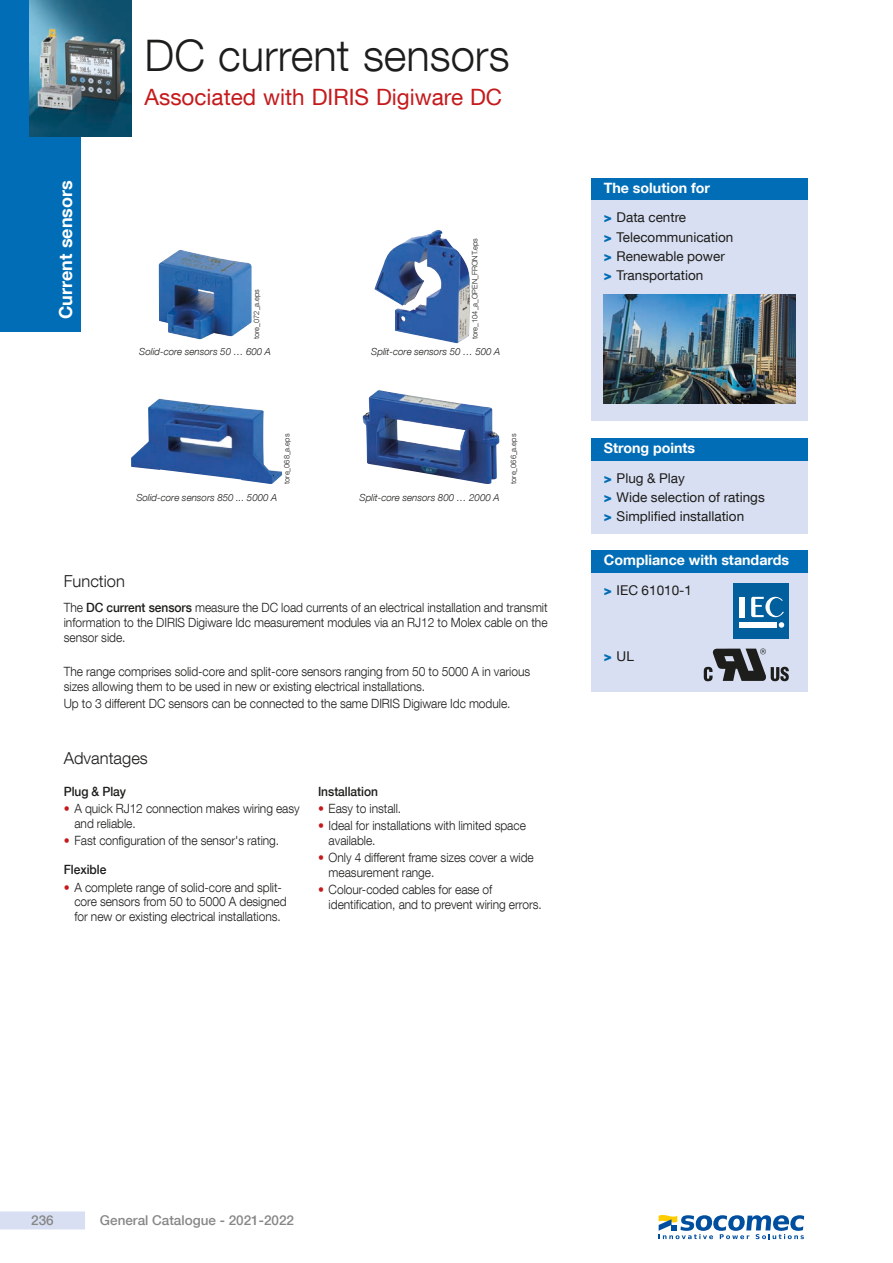
<style>
.page{position:relative;width:893px;height:1263px;background:#fff}
.page>*{position:absolute;margin:0;border:0;box-sizing:border-box;transform-origin:0 0}
.t1{font:300 43.5px "Helvetica Neue LT Com";color:#1d1d1b}
.t2{font:22.5px "Helvetica Neue LT Com";color:#c51a1c}
.t3{font:700 18px "Helvetica Neue LT Com";color:#fff}
.t4{font:300 16.5px "Helvetica Neue LT Com";color:#1d1d1b}
.t5{font:700 14.25px "Helvetica Neue LT Com";color:#fff}
.t6{font:13.5px/19.2px "Helvetica Neue LT Com";color:#1d1d1b}
.t7{font:500 13.5px "Helvetica Neue LT Com";color:#878787}
.t8{font:300 12.75px/15px "Helvetica Neue LT Com";letter-spacing:-.005em;color:#1d1d1b;scale:.94 1}
.t9{font:500 12.75px "Helvetica Neue LT Com";letter-spacing:-.005em;color:#1d1d1b;scale:.94 1}
.t10{font:italic 300 9.75px "Helvetica Neue LT Com";color:#1d1d1b}
.t11{font:300 7.5px "Helvetica Neue LT Com";color:#1d1d1b}
.s1{font-weight:500}
.s2{color:#c51a1c}
.s3{font-weight:900;color:#006db6}
</style>
<div class="page">
<div style="left:0;top:1211px;width:85px;height:18px;background:#d8dff2"></div>
<div style="left:0;top:0;width:81px;height:332px;background:#006db6"></div>
<img style="left:30px;top:0;width:102px;height:136px">
<div style="left:591px;top:460px;width:217px;height:74px;background:#d8dff2"></div>
<div style="left:591px;top:438px;width:217px;height:22px;background:#006db6"></div>
<div style="left:591px;top:200px;width:217px;height:221px;background:#d8dff2"></div>
<div style="left:591px;top:179px;width:217px;height:21px;background:#006db6"></div>
<img style="left:603px;top:295px;width:193px;height:109px">
<img style="left:363px;top:390px;width:136px;height:94px">
<img style="left:131px;top:399px;width:151px;height:85px">
<img style="left:374px;top:230px;width:64px;height:76px">
<img style="left:159px;top:250px;width:93px;height:89px">
<div style="left:591px;top:573px;width:217px;height:119px;background:#d8dff2"></div>
<div style="left:591px;top:551px;width:217px;height:22px;background:#006db6"></div>
<svg style="left:704px;top:648px;width:85px;height:33px"></svg>
<div style="left:733px;top:583px;width:56px;height:56px;background:#005f9c"></div>
<hr style="left:740px;top:622px;width:37px;height:1px;background:#fff">
<hr style="left:740px;top:625px;width:37px;height:1px;background:#fff">
<hr style="left:740px;top:627px;width:37px;height:1px;background:#fff">
<div style="left:740px;top:597px;width:5px;height:20px;background:#fff"></div>
<svg style="left:751px;top:597px;width:33px;height:31px"></svg>
<svg style="left:659px;top:1215px;width:145px;height:24px"></svg>
<h3 class="t3" style="left:54px;top:319px;width:140px;rotate:-90deg">Current sensors</h3>
<h1 class="t1" style="left:145px;top:29px;width:367px">DC current sensors</h1>
<h2 class="t2" style="left:145px;top:83px;width:359px">Associated with DIRIS Digiware DC</h2>
<p class="t11" style="left:252px;top:339px;width:52px;rotate:-90deg">tore_072_a.eps</p>
<p class="t10" style="left:139px;top:345px;width:133px">Solid-core sensors 50 … 600 A</p>
<p class="t11" style="left:470px;top:339px;width:103px;rotate:-90deg">tore_104_a_OPEN_FRONT.eps</p>
<p class="t10" style="left:371px;top:345px;width:131px">Split-core sensors 50 … 500 A</p>
<p class="t11" style="left:282px;top:484px;width:52px;rotate:-90deg">tore_068_a.eps</p>
<p class="t11" style="left:509px;top:484px;width:52px;rotate:-90deg">tore_066_a.eps</p>
<p class="t10" style="left:136px;top:492px;width:142px">Solid-core sensors 850 ... 5000 A</p>
<p class="t10" style="left:359px;top:492px;width:142px">Split-core sensors 800 … 2000 A</p>
<p class="t4" style="left:64px;top:571px;width:63px">Function</p>
<p class="t8" style="left:64px;top:600px;width:516px;text-align:justify">The <span class="s1">DC current sensors</span> measure the DC load currents of an electrical installation and transmit information to the DIRIS Digiware Idc measurement modules via an RJ12 to Molex cable on the sensor side.</p>
<p class="t8" style="left:64px;top:664px;width:498px">The range comprises solid-core and split-core sensors ranging from 50 to 5000 A in various sizes allowing them to be used in new or existing electrical installations.</p>
<p class="t8" style="left:64px;top:696px;width:477px">Up to 3 different DC sensors can be connected to the same DIRIS Digiware Idc module.</p>
<p class="t4" style="left:64px;top:748px;width:86px">Advantages</p>
<p class="t9" style="left:64px;top:784px;width:68px">Plug &amp; Play</p>
<p class="t8" style="left:74px;top:801px;width:241px;text-indent:-11px"><span class="s2">•</span> A quick RJ12 connection makes wiring easy and reliable.</p>
<p class="t8" style="left:64px;top:833px;width:231px"><span class="s2">•</span> Fast configuration of the sensor's rating.</p>
<p class="t9" style="left:64px;top:862px;width:47px">Flexible</p>
<p class="t8" style="left:74px;top:879px;width:227px;text-indent:-11px"><span class="s2">•</span> A complete range of solid-core and split&shy;core sensors from 50 to 5000 A designed for new or existing electrical installations.</p>
<p class="t9" style="left:318px;top:784px;width:65px">Installation</p>
<p class="t8" style="left:318px;top:801px;width:90px"><span class="s2">•</span> Easy to install.</p>
<p class="t8" style="left:329px;top:818px;width:211px;text-indent:-11px"><span class="s2">•</span> Ideal for installations with limited space available.</p>
<p class="t8" style="left:329px;top:850px;width:220px;text-indent:-11px"><span class="s2">•</span> Only 4 different frame sizes cover a wide measurement range.</p>
<p class="t8" style="left:329px;top:882px;width:228px;text-indent:-11px"><span class="s2">•</span> Colour-coded cables for ease of identification, and to prevent wiring errors.</p>
<p class="t5" style="left:604px;top:179px;width:108px">The solution for</p>
<p class="t6" style="left:604px;top:208px;width:131px"><span class="s3">&gt;</span> Data centre<br><span class="s3">&gt;</span> Telecommunication <span class="s3">&gt;</span> Renewable power <span class="s3">&gt;</span> Transportation</p>
<p class="t5" style="left:604px;top:439px;width:93px">Strong points</p>
<p class="t6" style="left:604px;top:468px;width:162px"><span class="s3">&gt;</span> Plug &amp; Play<br><span class="s3">&gt;</span> Wide selection of ratings <span class="s3">&gt;</span> Simplified installation</p>
<p class="t5" style="left:604px;top:551px;width:187px">Compliance with standards</p>
<p class="t6" style="left:604px;top:580px;width:90px"><span class="s3">&gt;</span> IEC 61010-1</p>
<p class="t6" style="left:604px;top:646px;width:32px"><span class="s3">&gt;</span> UL</p>
<p class="t7" style="left:31px;top:1212px;width:24px">236</p>
<p class="t7" style="left:100px;top:1212px;width:196px">General Catalogue - 2021-2022</p>
</div>
